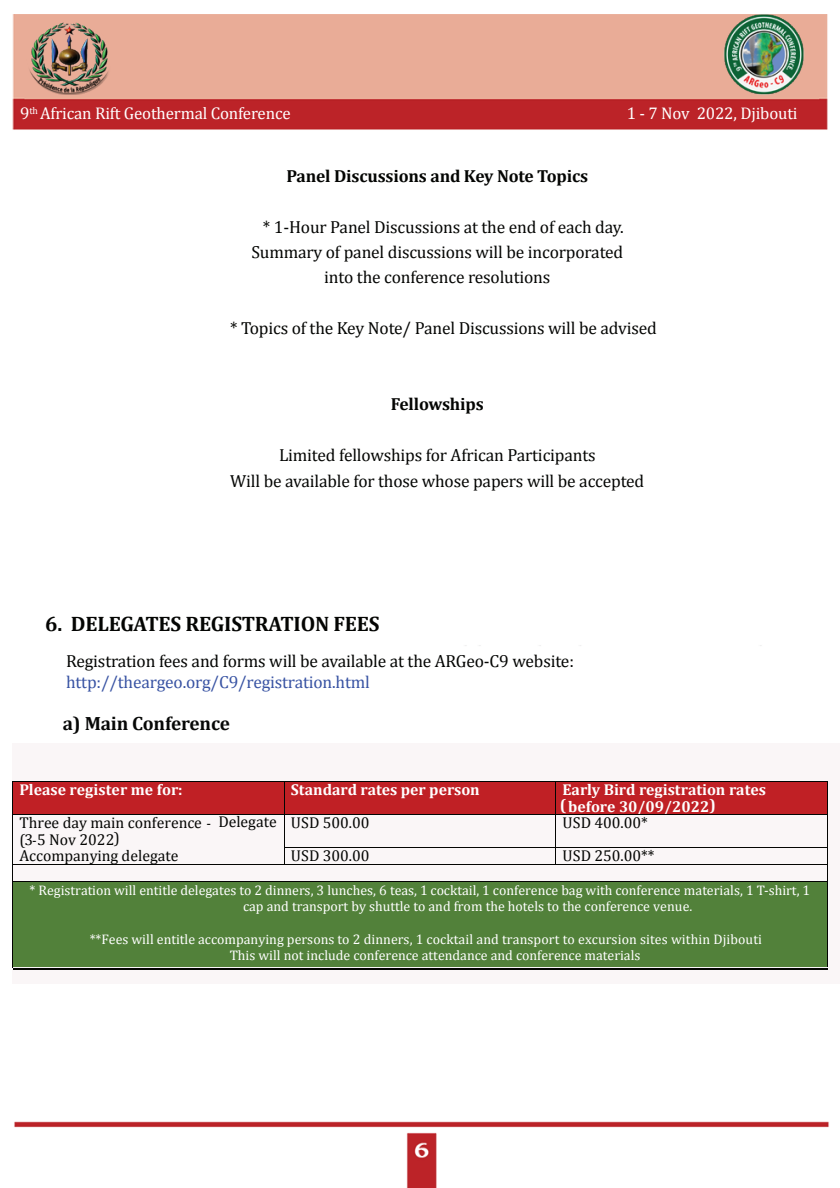
<style>
.page{position:relative;width:840px;height:1188px;background:#fff}
.page>*{position:absolute;margin:0;border:0;box-sizing:border-box;transform-origin:0 0}
.t1{font:700 21px "Cambria";letter-spacing:-.01em;color:#040503}
.t2{font:700 19.25px "Cambria";letter-spacing:-.01em;color:#070807}
.t3{font:17.5px/25.6px "Cambria";letter-spacing:-.01em;color:#040503;text-align:center}
.t4{font:700 17.5px "Cambria";letter-spacing:-.01em;color:#040503}
.t5{font:17.5px "Cambria";letter-spacing:-.01em;color:#3853a3}
.t6{font:16.8px "Cambria";letter-spacing:-.01em;color:#fff}
.t7{font:15.75px/16.4px "Cambria";color:#040503}
.t8{font:700 15.75px/16.4px "Cambria";color:#fff}
.t9{font:14px/16.1px "Cambria";color:#fff}
.s1{font-size:14px}
</style>
<div class="page">
<img style="left:12px;top:14px;width:817px;height:1174px">
<div style="left:12px;top:743px;width:828px;height:241px;background:#faf6f7"></div>
<div style="left:13px;top:782px;width:271px;height:32px;background:#c02025"></div>
<div style="left:285px;top:782px;width:270px;height:32px;background:#c02025"></div>
<div style="left:556px;top:782px;width:271px;height:32px;background:#c02025"></div>
<hr style="left:13px;top:781px;width:271px;height:1px;background:#040503">
<hr style="left:284px;top:781px;width:271px;height:1px;background:#040503">
<hr style="left:556px;top:781px;width:271px;height:1px;background:#040503">
<hr style="left:12px;top:782px;width:1px;height:32px;background:#040503">
<hr style="left:284px;top:782px;width:1px;height:32px;background:#040503">
<hr style="left:555px;top:782px;width:1px;height:32px;background:#040503">
<hr style="left:827px;top:782px;width:1px;height:32px;background:#040503">
<hr style="left:13px;top:814px;width:271px;height:1px;background:#040503">
<hr style="left:284px;top:814px;width:271px;height:1px;background:#040503">
<hr style="left:556px;top:814px;width:271px;height:1px;background:#040503">
<hr style="left:12px;top:815px;width:1px;height:32px;background:#040503">
<hr style="left:284px;top:815px;width:1px;height:32px;background:#040503">
<hr style="left:555px;top:815px;width:1px;height:32px;background:#040503">
<hr style="left:827px;top:815px;width:1px;height:32px;background:#040503">
<hr style="left:284px;top:847px;width:271px;height:1px;background:#040503">
<hr style="left:556px;top:847px;width:271px;height:1px;background:#040503">
<hr style="left:13px;top:864px;width:271px;height:1px;background:#040503">
<svg style="left:284px;top:848px;width:1px;height:16px"></svg>
<hr style="left:284px;top:864px;width:271px;height:1px;background:#040503">
<svg style="left:555px;top:847px;width:1px;height:18px"></svg>
<hr style="left:556px;top:864px;width:271px;height:1px;background:#040503">
<div style="left:13px;top:882px;width:814px;height:65px;background:#52813a"></div>
<div style="left:13px;top:930px;width:814px;height:37px;background:#52813a"></div>
<svg style="left:12px;top:847px;width:1px;height:35px"></svg>
<hr style="left:13px;top:881px;width:814px;height:1px;background:#040503">
<svg style="left:827px;top:847px;width:1px;height:35px"></svg>
<hr style="left:12px;top:882px;width:1px;height:85px;background:#040503">
<hr style="left:13px;top:968px;width:814px;height:2px;background:#040503">
<hr style="left:827px;top:882px;width:1px;height:85px;background:#040503">
<img style="left:20px;top:18px;width:97px;height:76px">
<img style="left:723px;top:14px;width:83px;height:81px">
<p class="t6" style="left:20px;top:104px;width:272px">9<sup>th</sup> African Rift Geothermal Conference</p>
<p class="t6" style="left:627px;top:104px;width:172px">1 - 7 Nov 2022, Djibouti</p>
<p class="t4" style="left:286px;top:163px;width:303px">Panel Discussions and Key Note Topics</p>
<p class="t3" style="left:263px;top:214px;width:362px">* 1-Hour Panel Discussions at the end of each day.</p>
<p class="t3" style="left:251px;top:239px;width:373px">Summary of panel discussions will be incorporated</p>
<p class="t3" style="left:324px;top:264px;width:228px">into the conference resolutions</p>
<p class="t3" style="left:230px;top:315px;width:428px">* Topics of the Key Note/ Panel Discussions will be advised</p>
<p class="t4" style="left:391px;top:392px;width:94px">Fellowships</p>
<p class="t3" style="left:230px;top:442px;width:416px">Limited fellowships for African Participants<br>Will be available for those whose papers will be accepted</p>
<h1 class="t1" style="left:45px;top:609px;width:336px">6. DELEGATES REGISTRATION FEES</h1>
<p class="t3" style="left:66px;top:648px;width:509px">Registration fees and forms will be available at the ARGeo-C9 website:</p>
<p class="t5" style="left:66px;top:672px;width:305px">http://theargeo.org/C9/registration.html</p>
<h2 class="t2" style="left:63px;top:710px;width:169px">a) Main Conference</h2>
<p class="t8" style="left:19px;top:781px;width:165px">Please register me for:</p>
<p class="t8" style="left:291px;top:781px;width:190px">Standard rates per person</p>
<p class="t8" style="left:560px;top:781px;width:208px">Early Bird registration rates (before 30/09/2022)</p>
<p class="t7" style="left:19px;top:814px;width:259px">Three day main conference <span class="s1">-</span> Delegate (3<span class="s1">-</span>5 Nov 2022)</p>
<p class="t7" style="left:291px;top:814px;width:80px">USD 500.00</p>
<p class="t7" style="left:563px;top:814px;width:87px">USD 400.00*</p>
<p class="t7" style="left:19px;top:848px;width:161px">Accompanying delegate</p>
<p class="t7" style="left:291px;top:848px;width:80px">USD 300.00</p>
<p class="t7" style="left:563px;top:848px;width:93px">USD 250.00**</p>
<p class="t9" style="left:243px;top:882px;width:569px;text-indent:-213px">* Registration will entitle delegates to 2 dinners, 3 lunches, 6 teas, 1 cocktail, 1 conference bag with conference materials, 1 T-shirt, 1 cap and transport by shuttle to and from the hotels to the conference venue.</p>
<p class="t9" style="left:230px;top:931px;width:534px;text-indent:-140px">**Fees will entitle accompanying persons to 2 dinners, 1 cocktail and transport to excursion sites within Djibouti<br>This will not include conference attendance and conference materials</p>
</div>
